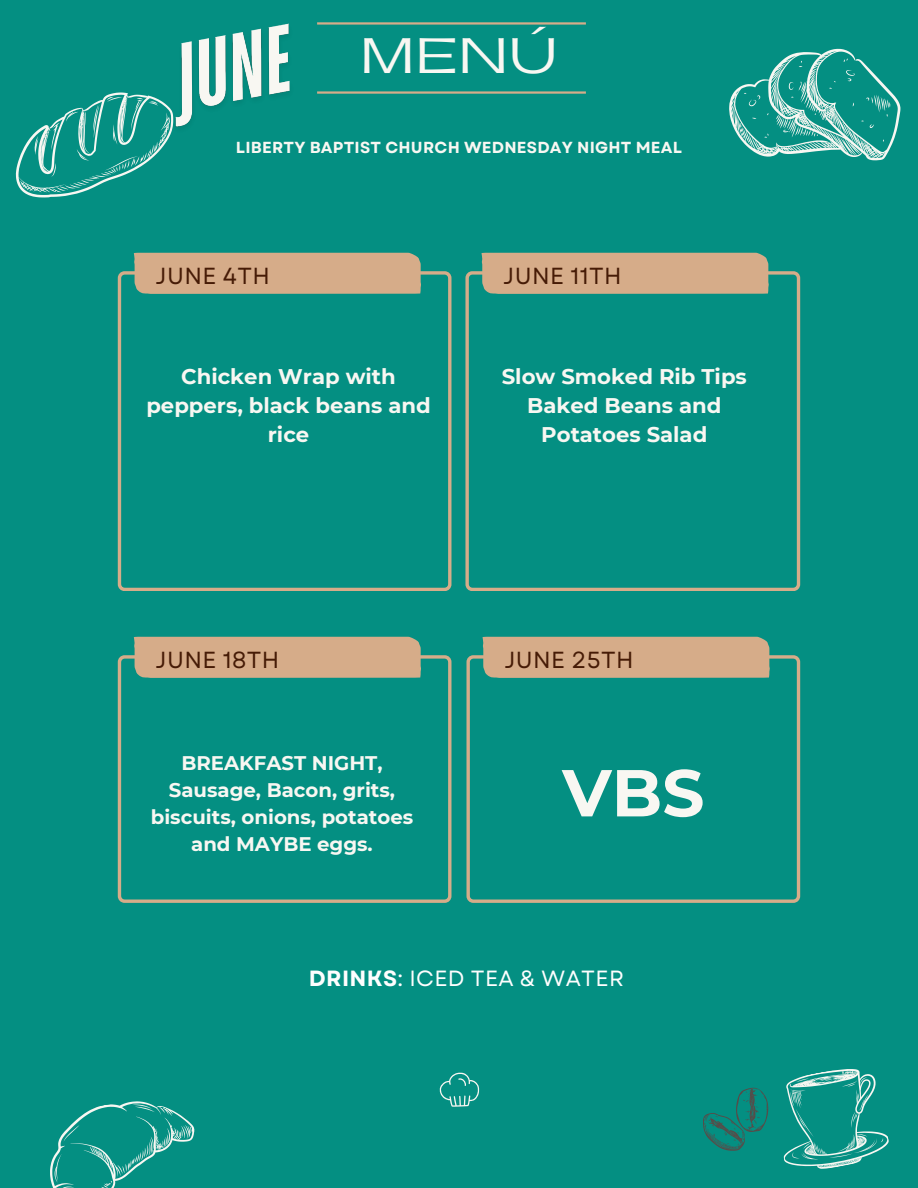
<style>
.page{position:relative;width:918px;height:1188px;background:#048f82}
.page>*{position:absolute;margin:0;border:0;box-sizing:border-box;transform-origin:0 0}
.t1{font:700 66.15px "Montserrat";color:#f8f7f2}
.t2{font:47.4px "Gatwick";color:#f8f7f2}
.t3{font:23.25px "Garet";letter-spacing:.015em;color:#461b06}
.t4{font:22.05px "Garet";letter-spacing:.015em;color:#fefefe}
.t5{font:700 21.15px/29.2px "Montserrat";color:#f8f7f2;text-align:center}
.t6{font:700 19.65px/27px "Montserrat";color:#f8f7f2;text-align:center}
.t7{font:700 16.05px "Garet";letter-spacing:.015em;color:#f8f7f2}
.s1{font-weight:700}
</style>
<div class="page">
<svg style="left:118px;top:655px;width:334px;height:248px"></svg>
<svg style="left:466px;top:655px;width:334px;height:248px"></svg>
<div style="left:134px;top:637px;width:287px;height:41px;background:#d6ac89"></div>
<div style="left:483px;top:637px;width:287px;height:41px;background:#d6ac89"></div>
<svg style="left:118px;top:271px;width:333px;height:320px"></svg>
<svg style="left:465px;top:271px;width:335px;height:320px"></svg>
<div style="left:134px;top:253px;width:287px;height:41px;background:#d6ac89"></div>
<div style="left:482px;top:253px;width:287px;height:41px;background:#d6ac89"></div>
<svg style="left:729px;top:49px;width:171px;height:111px"></svg>
<svg style="left:50px;top:1101px;width:145px;height:87px"></svg>
<svg style="left:703px;top:1069px;width:186px;height:100px"></svg>
<svg style="left:16px;top:92px;width:150px;height:105px"></svg>
<hr style="left:317px;top:91px;width:269px;height:3px;background:#d6ac89">
<hr style="left:317px;top:22px;width:269px;height:3px;background:#d6ac89">
<svg style="left:439px;top:1073px;width:40px;height:34px"></svg>
<img style="left:150px;top:23px;width:140px;height:119px">
<p class="t2" style="left:360px;top:33px;width:200px">MENÚ</p>
<p class="t7" style="left:236px;top:136px;width:448px">LIBERTY BAPTIST CHURCH WEDNESDAY NIGHT MEAL</p>
<p class="t3" style="left:156px;top:259px;width:116px">JUNE 4TH</p>
<p class="t5" style="left:146px;top:362px;width:286px">Chicken Wrap with peppers, black beans and rice</p>
<h4 class="t3" style="left:503px;top:259px;width:120px">JUNE 11TH</h4>
<h5 class="t5" style="left:502px;top:362px;width:247px">Slow Smoked Rib Tips<br>Baked Beans and<br>Potatoes Salad</h5>
<h3 class="t3" style="left:156px;top:643px;width:125px">JUNE 18TH</h3>
<p class="t3" style="left:504px;top:643px;width:131px">JUNE 25TH</p>
<h4 class="t6" style="left:151px;top:750px;width:264px">BREAKFAST NIGHT,<br>Sausage, Bacon, grits, biscuits, onions, potatoes and MAYBE eggs.</h4>
<h5 class="t1" style="left:562px;top:752px;width:144px">VBS</h5>
<h4 class="t4" style="left:309px;top:963px;width:317px"><span class="s1">DRINKS</span>: ICED TEA &amp; WATER</h4>
</div>
